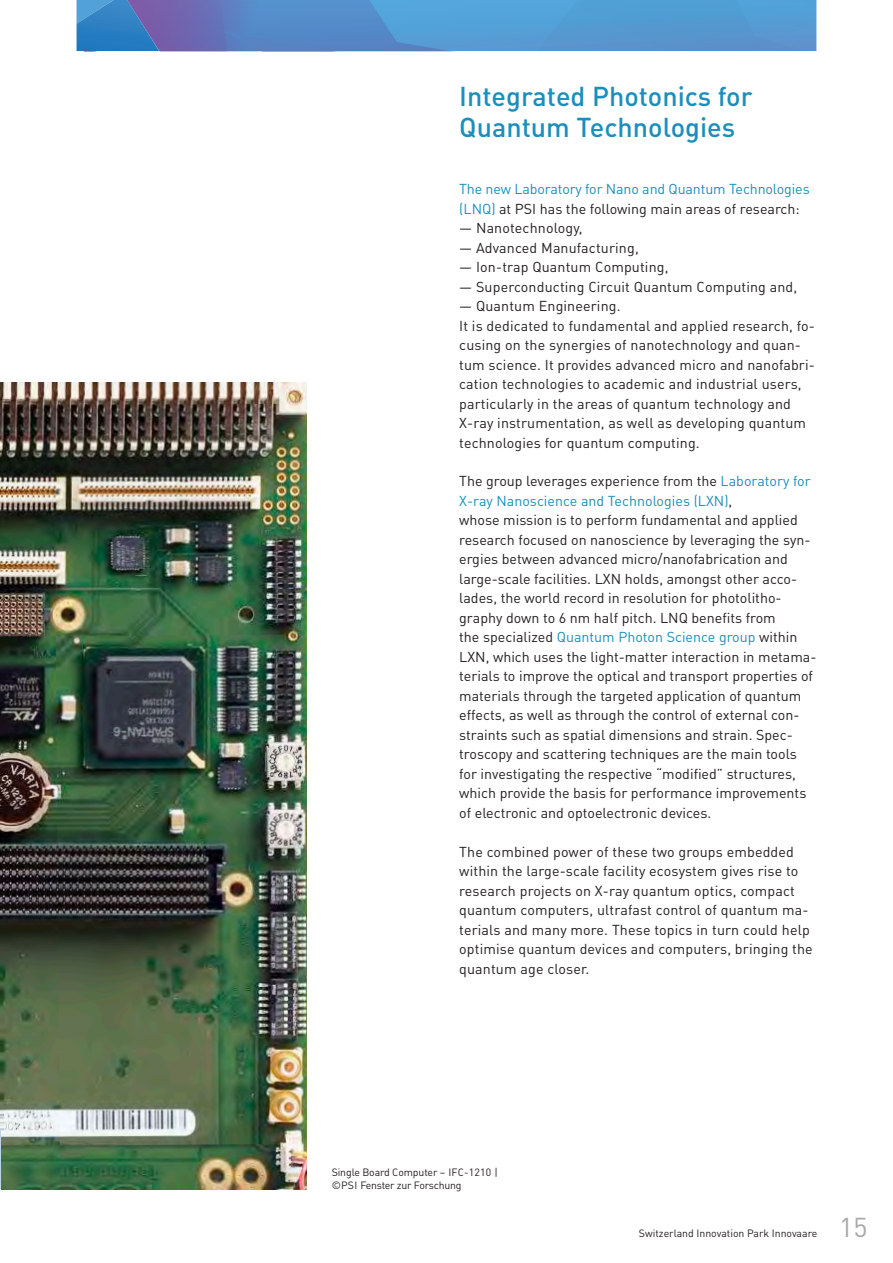
<style>
.page{position:relative;width:893px;height:1263px;background:#fff}
.page>*{position:absolute;margin:0;border:0;box-sizing:border-box;transform-origin:0 0}
.t1{font:500 27px/31.5px "DIN Pro";color:#1d8ebc}
.t2{font:27px "DIN Pro";color:#a8a9ad}
.t3{font:14.25px/19.5px "DIN Pro";color:#231f20}
.t4{font:14.25px/19.5px "DIN Pro";letter-spacing:-.01em;color:#1d8ebc}
.t5{font:10.5px/12.8px "DIN Pro";letter-spacing:-.01em;color:#231f20}
.s1{color:#231f20}
.s2{color:#1d8ebc}
</style>
<div class="page">
<img style="left:0;top:383px;width:306px;height:806px">
<svg style="left:77px;top:0;width:739px;height:51px;background:#548fcb"></svg>
<h1 class="t1" style="left:459px;top:79px;width:295px">Integrated Photonics for<br>Quantum Technologies</h1>
<p class="t4" style="left:459px;top:179px;width:352px">The new Laboratory for Nano and Quantum Technologies (LNQ) <span class="s1">at PSI has the following main areas of research:</span></p>
<p class="t3" style="left:459px;top:218px;width:125px">— Nanotechnology,</p>
<p class="t3" style="left:459px;top:237px;width:181px">— Advanced Manufacturing,</p>
<p class="t3" style="left:459px;top:257px;width:211px">— Ion-trap Quantum Computing,</p>
<p class="t3" style="left:459px;top:276px;width:340px">— Superconducting Circuit Quantum Computing and,</p>
<p class="t3" style="left:459px;top:296px;width:357px">— Quantum Engineering.<br>It is dedicated to fundamental and applied research, fo&shy;cusing on the synergies of nanotechnology and quan&shy;tum science. It provides advanced micro and nanofabri&shy;cation technologies to academic and industrial users, particularly in the areas of quantum technology and X-ray instrumentation, as well as developing quantum technologies for quantum computing.</p>
<p class="t3" style="left:459px;top:471px;width:359px">The group leverages experience from the <span class="s2">Laboratory for X-ray Nanoscience and Technologies (LXN)</span>,<br>whose mission is to perform fundamental and applied research focused on nanoscience by leveraging the syn&shy;ergies between advanced micro/nanofabrication and large-scale facilities. LXN holds, amongst other acco&shy;lades, the world record in resolution for photolitho&shy;graphy down to 6 nm half pitch. LNQ benefits from<br>the specialized <span class="s2">Quantum Photon Science group</span> within LXN, which uses the light-matter interaction in metama&shy;terials to improve the optical and transport properties of materials through the targeted application of quantum effects, as well as through the control of external con&shy;straints such as spatial dimensions and strain. Spec&shy;troscopy and scattering techniques are the main tools for investigating the respective “modified” structures, which provide the basis for performance improvements of electronic and optoelectronic devices.</p>
<p class="t3" style="left:459px;top:841px;width:355px">The combined power of these two groups embedded within the large-scale facility ecosystem gives rise to research projects on X-ray quantum optics, compact quantum computers, ultrafast control of quantum ma&shy;terials and many more. These topics in turn could help optimise quantum devices and computers, bringing the quantum age closer.</p>
<p class="t5" style="left:332px;top:1166px;width:168px">Single Board Computer – IFC-1210 | ©PSI Fenster zur Forschung</p>
<p class="t5" style="left:639px;top:1226px;width:180px">Switzerland Innovation Park Innovaare</p>
<h1 class="t2" style="left:839px;top:1209px;width:30px">15</h1>
</div>
